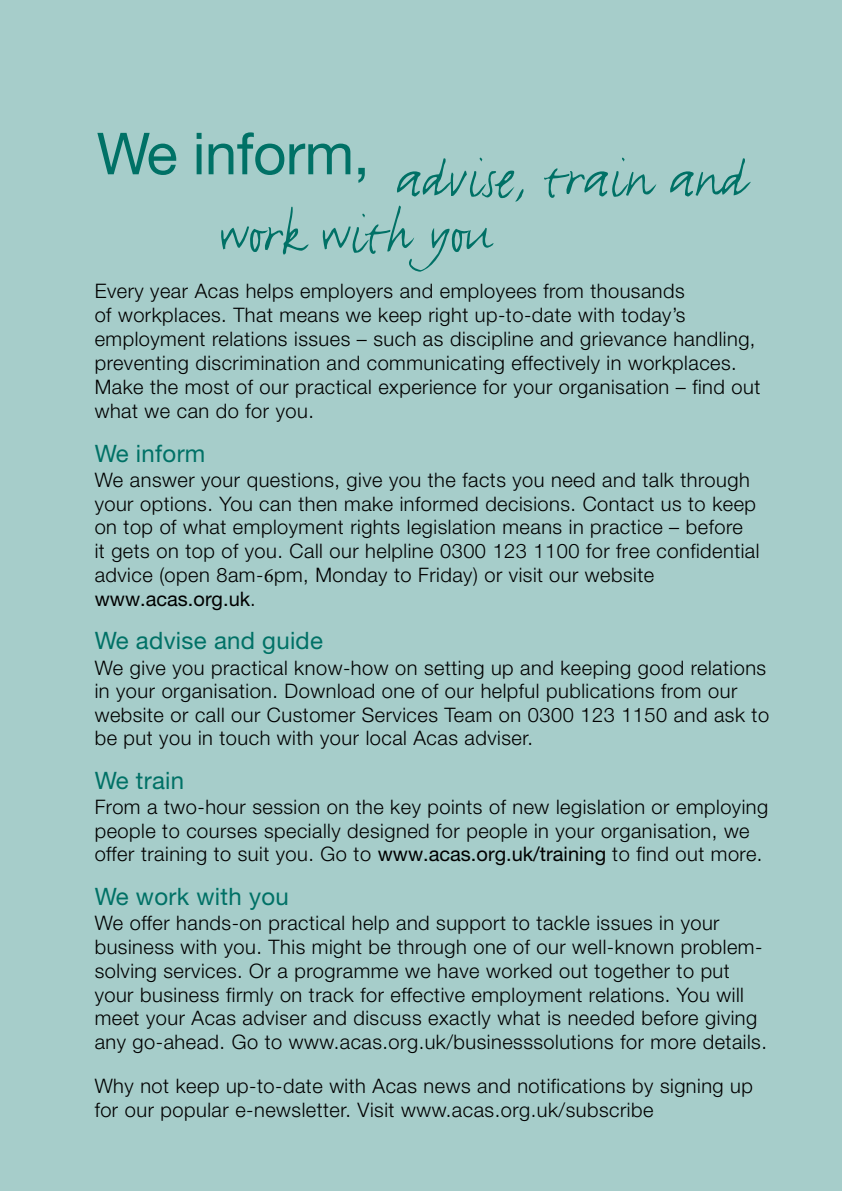
<style>
.page{position:relative;width:842px;height:1191px;background:#a6cdca}
.page>*{position:absolute;margin:0;border:0;box-sizing:border-box;transform-origin:0 0}
.t1{font:62.4px/56px "FF Justlefthand";color:#007166}
.t2{font:24px "Helvetica Neue";letter-spacing:.01em;color:#007166}
.t3{font:300 20px/23.8px "Helvetica Neue";letter-spacing:.025em;color:#000}
.s1{font-family:"Minion Pro";font-weight:400}
.s2{font-weight:400}
</style>
<div class="page">
<h1 class="t1" style="left:220px;top:152px;width:528px;text-indent:-123px"><sup>We</sup> <sup>inform,</sup> advise, train and work with you</h1>
<p class="t3" style="left:95px;top:278px;width:667px">Every year Acas helps employers and employees from thousands<br>of workplaces. That means we keep right up-to-date with today’s employment relations issues – such as discipline and grievance handling, preventing discrimination and communicating effectively in workplaces.<br>Make the most of our practical experience for your organisation – find out what we can do for you.</p>
<p class="t2" style="left:95px;top:439px;width:112px">We inform</p>
<p class="t3" style="left:95px;top:467px;width:666px">We answer your questions, give you the facts you need and talk through your options. You can then make informed decisions. Contact us to keep on top of what employment rights legislation means in practice – before<br>it gets on top of you. Call our helpline 0300 123 1100 for free confidential advice (open 8am-<span class="s1">6</span>pm, Monday to Friday) or visit our website <span class="s2">www.acas.org.uk</span>.</p>
<p class="t2" style="left:95px;top:626px;width:230px">We advise and guide</p>
<p class="t3" style="left:95px;top:655px;width:676px">We give you practical know-how on setting up and keeping good relations in your organisation. Download one of our helpful publications from our website or call our Customer Services Team on 0300 123 1150 and ask to be put you in touch with your local Acas adviser.</p>
<p class="t2" style="left:95px;top:766px;width:91px">We train</p>
<p class="t3" style="left:95px;top:795px;width:675px">From a two-hour session on the key points of new legislation or employing people to courses specially designed for people in your organisation, we offer training to suit you. Go to <span class="s2">www.acas.org.uk/training</span> to find out more.</p>
<p class="t2" style="left:95px;top:882px;width:196px">We work with you</p>
<p class="t3" style="left:95px;top:911px;width:674px">We offer hands-on practical help and support to tackle issues in your business with you. This might be through one of our well-known problem&shy;solving services. Or a programme we have worked out together to put your business firmly on track for effective employment relations. You will meet your Acas adviser and discuss exactly what is needed before giving any go-ahead. Go to www.acas.org.uk/businesssolutions for more details.</p>
<p class="t3" style="left:95px;top:1073px;width:660px">Why not keep up-to-date with Acas news and notifications by signing up for our popular e-newsletter. Visit www.acas.org.uk/subscribe</p>
</div>
